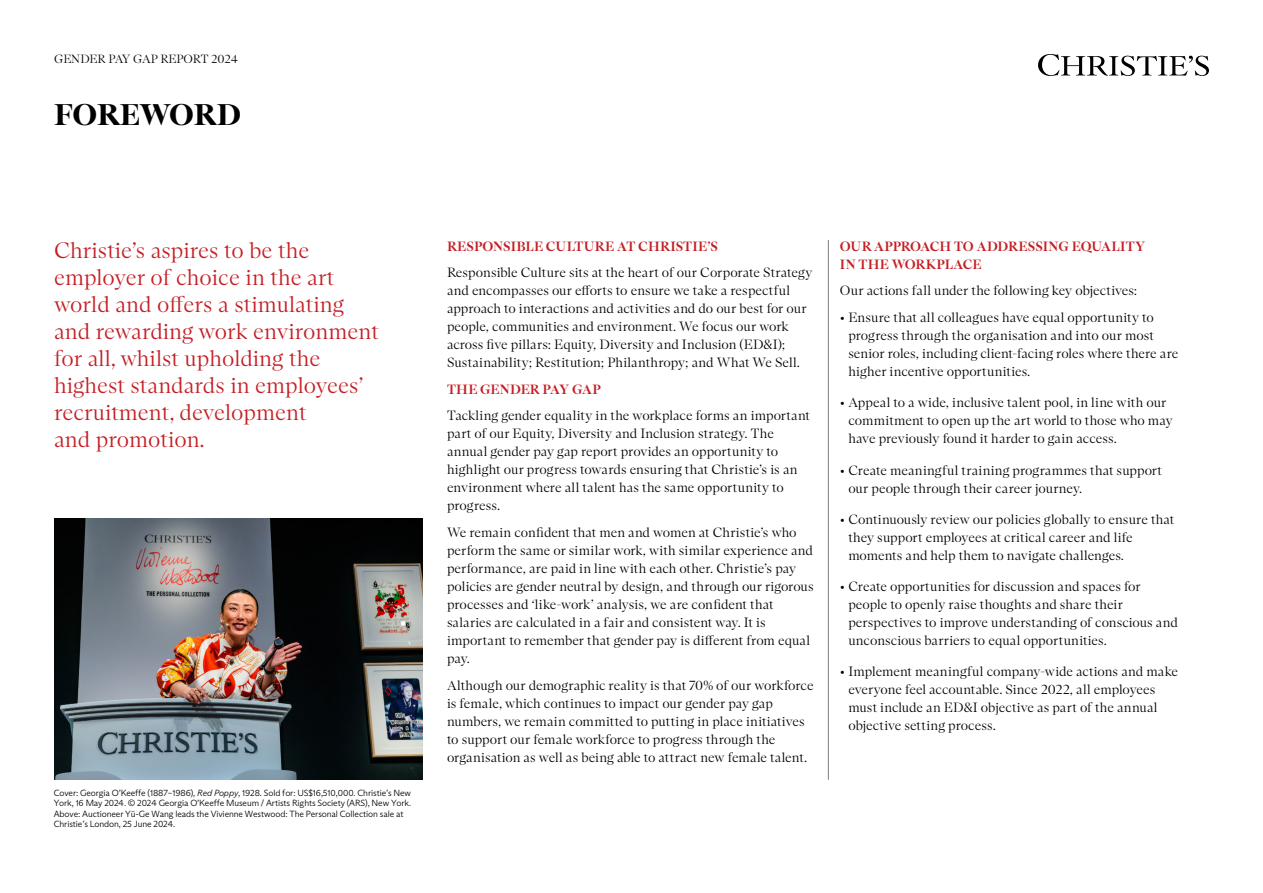
<style>
.page{position:relative;width:1263px;height:893px;background:#fff}
.page>*{position:absolute;margin:0;border:0;box-sizing:border-box;transform-origin:0 0}
.t1{font:700 30px "ABC Arizona Serif";letter-spacing:-.005em;color:#000}
.t2{font:300 22.5px/27px "ABC Arizona Serif";color:#c41f25}
.t3{font:300 13.5px/18px "ABC Arizona Serif";color:#000}
.t4{font:500 13.5px/18px "ABC Arizona Serif";letter-spacing:.005em;color:#c41f25}
.t5{font:300 12px "ABC Arizona Serif";color:#000}
.t6{font:300 9px/10.4px "ABC Arizona Sans";letter-spacing:-.01em;color:#000}
.s1{font-style:italic}
</style>
<div class="page">
<hr style="left:828px;top:240px;width:1px;height:540px;background:#808080">
<svg style="left:1038px;top:54px;width:171px;height:22px"></svg>
<img style="left:54px;top:519px;width:369px;height:261px">
<p class="t5" style="left:54px;top:53px;width:185px">GENDER PAY GAP REPORT 2024</p>
<p class="t1" style="left:54px;top:97px;width:189px">FOREWORD</p>
<p class="t2" style="left:54px;top:237px;width:326px">Christie’s aspires to be the employer of choice in the art world and offers a stimulating and rewarding work environment for all, whilst upholding the highest standards in employees’ recruitment, development<br>and promotion.</p>
<p class="t6" style="left:54px;top:788px;width:359px">Cover: Georgia O’Keeffe (1887–1986), <span class="s1">Red Poppy</span>, 1928. Sold for: US$16,510,000. Christie’s New York, 16 May 2024. © 2024 Georgia O’Keeffe Museum / Artists Rights Society (ARS), New York.<br>Above: Auctioneer Yü-Ge Wang leads the Vivienne Westwood: The Personal Collection sale at Christie’s London, 25 June 2024.</p>
<p class="t4" style="left:447px;top:237px;width:272px">RESPONSIBLE CULTURE AT CHRISTIE’S</p>
<p class="t3" style="left:447px;top:264px;width:367px">Responsible Culture sits at the heart of our Corporate Strategy and encompasses our efforts to ensure we take a respectful approach to interactions and activities and do our best for our people, communities and environment. We focus our work across five pillars: Equity, Diversity and Inclusion (ED&amp;I); Sustainability; Restitution; Philanthropy; and What We Sell.</p>
<p class="t4" style="left:447px;top:381px;width:155px">THE GENDER PAY GAP</p>
<p class="t3" style="left:447px;top:407px;width:365px">Tackling gender equality in the workplace forms an important part of our Equity, Diversity and Inclusion strategy. The annual gender pay gap report provides an opportunity to highlight our progress towards ensuring that Christie’s is an environment where all talent has the same opportunity to progress.</p>
<p class="t3" style="left:447px;top:524px;width:368px">We remain confident that men and women at Christie’s who perform the same or similar work, with similar experience and performance, are paid in line with each other. Christie’s pay policies are gender neutral by design, and through our rigorous processes and ‘like-work’ analysis, we are confident that salaries are calculated in a fair and consistent way. It is important to remember that gender pay is different from equal pay.</p>
<p class="t3" style="left:447px;top:676px;width:368px">Although our demographic reality is that 70% of our workforce is female, which continues to impact our gender pay gap numbers, we remain committed to putting in place initiatives to support our female workforce to progress through the organisation as well as being able to attract new female talent.</p>
<p class="t4" style="left:840px;top:237px;width:307px">OUR APPROACH TO ADDRESSING EQUALITY<br>IN THE WORKPLACE</p>
<p class="t3" style="left:840px;top:282px;width:299px">Our actions fall under the following key objectives:</p>
<p class="t3" style="left:848px;top:309px;width:331px;text-indent:-8px">• Ensure that all colleagues have equal opportunity to progress through the organisation and into our most senior roles, including client-facing roles where there are higher incentive opportunities.</p>
<p class="t3" style="left:848px;top:394px;width:326px;text-indent:-8px">• Appeal to a wide, inclusive talent pool, in line with our commitment to open up the art world to those who may have previously found it harder to gain access.</p>
<p class="t3" style="left:848px;top:461px;width:315px;text-indent:-8px">• Create meaningful training programmes that support our people through their career journey.</p>
<p class="t3" style="left:848px;top:510px;width:328px;text-indent:-8px">• Continuously review our policies globally to ensure that they support employees at critical career and life moments and help them to navigate challenges.</p>
<p class="t3" style="left:848px;top:577px;width:331px;text-indent:-8px">• Create opportunities for discussion and spaces for people to openly raise thoughts and share their perspectives to improve understanding of conscious and unconscious barriers to equal opportunities.</p>
<p class="t3" style="left:848px;top:662px;width:331px;text-indent:-8px">• Implement meaningful company-wide actions and make everyone feel accountable. Since 2022, all employees must include an ED&amp;I objective as part of the annual objective setting process.</p>
</div>
